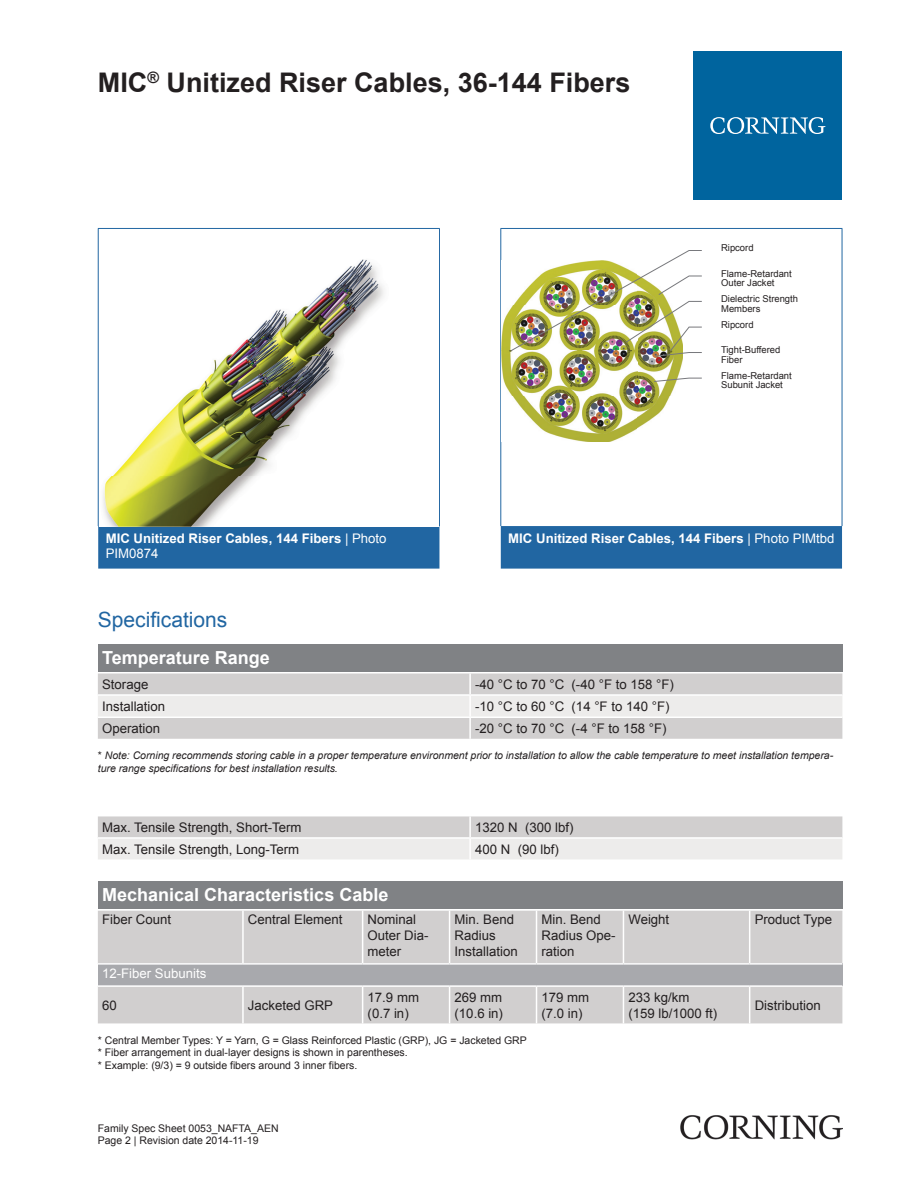
<style>
.page{position:relative;width:919px;height:1187px;background:#fff}
.page>*{position:absolute;margin:0;border:0;box-sizing:border-box;transform-origin:0 0}
.t1{font:700 27px "Arial";color:#231f20}
.t2{font:21px "Arial";color:#2166a2}
.t3{font:700 18px "Arial";color:#fff}
.t4{font:13.2px/15.9px "Arial";color:#231f20}
.t5{font:700 13.2px/15px "Arial";color:#fff}
.t6{font:13.2px "Arial";color:#fff}
.t7{font:10.5px/12.6px "Arial";color:#231f20}
.t8{font:italic 10.5px/12.6px "Arial";color:#231f20}
.t9{font:9.45px/9.4px "Arial";color:#231f20}
.s1{font-weight:400}
.s2{font-style:normal}
</style>
<div class="page">
<svg style="left:98px;top:526px;width:744px;height:42px;background:#3574aa"></svg>
<hr style="left:98px;top:229px;width:1px;height:297px;background:#2166a2">
<hr style="left:439px;top:229px;width:1px;height:297px;background:#2166a2">
<hr style="left:500px;top:229px;width:1px;height:297px;background:#2166a2">
<hr style="left:841px;top:229px;width:1px;height:297px;background:#2166a2">
<hr style="left:98px;top:228px;width:342px;height:1px;background:#2166a2">
<hr style="left:500px;top:228px;width:342px;height:1px;background:#2166a2">
<img style="left:103px;top:259px;width:281px;height:267px">
<img style="left:502px;top:309px;width:174px;height:132px">
<img style="left:510px;top:250px;width:191px;height:132px">
<div style="left:98px;top:643px;width:744px;height:28px;background:#808285"></div>
<div style="left:98px;top:673px;width:744px;height:65px;background:#d1cfcf"></div>
<div style="left:98px;top:695px;width:744px;height:21px;background:#edeceb"></div>
<hr style="left:469px;top:673px;width:2px;height:21px;background:#fff">
<hr style="left:469px;top:695px;width:2px;height:21px;background:#fff">
<hr style="left:469px;top:718px;width:2px;height:20px;background:#fff">
<hr style="left:98px;top:694px;width:372px;height:1px;background:#fff">
<hr style="left:470px;top:694px;width:372px;height:1px;background:#fff">
<hr style="left:98px;top:716px;width:372px;height:2px;background:#fff">
<hr style="left:470px;top:716px;width:372px;height:2px;background:#fff">
<svg style="left:98px;top:816px;width:744px;height:43px;background:#dfdedd"></svg>
<hr style="left:469px;top:816px;width:2px;height:21px;background:#fff">
<hr style="left:469px;top:838px;width:2px;height:21px;background:#fff">
<hr style="left:98px;top:837px;width:372px;height:1px;background:#fff">
<hr style="left:470px;top:837px;width:372px;height:1px;background:#fff">
<div style="left:98px;top:880px;width:744px;height:28px;background:#808285"></div>
<div style="left:98px;top:910px;width:744px;height:113px;background:#d1cfcf"></div>
<div style="left:98px;top:963px;width:744px;height:23px;background:#a8a9ad"></div>
<hr style="left:242px;top:910px;width:2px;height:53px;background:#fff">
<hr style="left:362px;top:910px;width:1px;height:53px;background:#fff">
<hr style="left:449px;top:910px;width:1px;height:53px;background:#fff">
<hr style="left:535px;top:910px;width:2px;height:53px;background:#fff">
<hr style="left:622px;top:910px;width:2px;height:53px;background:#fff">
<hr style="left:748px;top:910px;width:2px;height:53px;background:#fff">
<hr style="left:242px;top:986px;width:2px;height:37px;background:#fff">
<hr style="left:362px;top:986px;width:1px;height:37px;background:#fff">
<hr style="left:449px;top:986px;width:1px;height:37px;background:#fff">
<hr style="left:535px;top:986px;width:2px;height:37px;background:#fff">
<hr style="left:622px;top:986px;width:2px;height:37px;background:#fff">
<hr style="left:748px;top:986px;width:2px;height:37px;background:#fff">
<hr style="left:98px;top:963px;width:145px;height:1px;background:#fff">
<hr style="left:243px;top:963px;width:119px;height:1px;background:#fff">
<hr style="left:362px;top:963px;width:87px;height:1px;background:#fff">
<hr style="left:449px;top:963px;width:87px;height:1px;background:#fff">
<hr style="left:536px;top:963px;width:87px;height:1px;background:#fff">
<hr style="left:623px;top:963px;width:126px;height:1px;background:#fff">
<hr style="left:749px;top:963px;width:93px;height:1px;background:#fff">
<hr style="left:98px;top:985px;width:145px;height:1px;background:#fff">
<hr style="left:243px;top:985px;width:119px;height:1px;background:#fff">
<hr style="left:362px;top:985px;width:87px;height:1px;background:#fff">
<hr style="left:449px;top:985px;width:87px;height:1px;background:#fff">
<hr style="left:536px;top:985px;width:87px;height:1px;background:#fff">
<hr style="left:623px;top:985px;width:126px;height:1px;background:#fff">
<hr style="left:749px;top:985px;width:93px;height:1px;background:#fff">
<div style="left:693px;top:51px;width:149px;height:149px;background:#00649e"></div>
<svg style="left:710px;top:117px;width:115px;height:17px"></svg>
<img style="left:680px;top:1115px;width:162px;height:24px">
<h1 class="t1" style="left:98px;top:64px;width:534px">MIC<sup>®</sup> Unitized Riser Cables, 36-144 Fibers</h1>
<p class="t9" style="left:721px;top:243px;width:34px">Ripcord</p>
<p class="t9" style="left:721px;top:269px;width:72px">Flame-Retardant<br>Outer Jacket</p>
<p class="t9" style="left:721px;top:294px;width:78px">Dielectric Strength<br>Members</p>
<p class="t9" style="left:721px;top:320px;width:34px">Ripcord</p>
<p class="t9" style="left:721px;top:345px;width:61px">Tight-Buffered<br>Fiber</p>
<p class="t9" style="left:721px;top:371px;width:72px">Flame-Retardant<br>Subunit Jacket</p>
<p class="t5" style="left:106px;top:531px;width:282px">MIC Unitized Riser Cables, 144 Fibers <span class="s1">| Photo<br>PIM0874</span></p>
<p class="t5" style="left:508px;top:531px;width:328px">MIC Unitized Riser Cables, 144 Fibers <span class="s1">| Photo PIMtbd</span></p>
<h2 class="t2" style="left:98px;top:605px;width:131px">Specifications</h2>
<h3 class="t3" style="left:102px;top:645px;width:169px">Temperature Range</h3>
<p class="t4" style="left:102px;top:676px;width:48px">Storage</p>
<p class="t4" style="left:475px;top:676px;width:200px">-40 °C to 70 °C (-40 °F to 158 °F)</p>
<p class="t4" style="left:102px;top:698px;width:65px">Installation</p>
<p class="t4" style="left:475px;top:698px;width:196px">-10 °C to 60 °C (14 °F to 140 °F)</p>
<p class="t4" style="left:102px;top:720px;width:59px">Operation</p>
<p class="t4" style="left:475px;top:720px;width:193px">-20 °C to 70 °C (-4 °F to 158 °F)</p>
<p class="t8" style="left:98px;top:749px;width:736px"><span class="s2">*</span> Note: Corning recommends storing cable in a proper temperature environment prior to installation to allow the cable temperature to meet installation tempera&shy;ture range specifications for best installation results.</p>
<p class="t4" style="left:102px;top:819px;width:201px">Max. Tensile Strength, Short-Term</p>
<p class="t4" style="left:475px;top:819px;width:100px">1320 N (300 lbf)</p>
<p class="t4" style="left:102px;top:841px;width:199px">Max. Tensile Strength, Long-Term</p>
<p class="t4" style="left:475px;top:841px;width:85px">400 N (90 lbf)</p>
<h3 class="t3" style="left:102px;top:882px;width:288px">Mechanical Characteristics Cable</h3>
<p class="t4" style="left:102px;top:911px;width:70px">Fiber Count</p>
<p class="t4" style="left:248px;top:911px;width:96px">Central Element</p>
<p class="t4" style="left:367px;top:911px;width:62px">Nominal<br>Outer Dia&shy;meter</p>
<p class="t4" style="left:454px;top:911px;width:65px">Min. Bend<br>Radius<br>Installation</p>
<p class="t4" style="left:541px;top:911px;width:76px">Min. Bend<br>Radius Ope&shy;ration</p>
<p class="t4" style="left:628px;top:911px;width:42px">Weight</p>
<p class="t4" style="left:754px;top:911px;width:79px">Product Type</p>
<p class="t6" style="left:102px;top:964px;width:106px">12-Fiber Subunits</p>
<p class="t4" style="left:102px;top:997px;width:16px">60</p>
<p class="t4" style="left:248px;top:997px;width:87px">Jacketed GRP</p>
<p class="t4" style="left:367px;top:989px;width:53px">17.9 mm (0.7 in)</p>
<p class="t4" style="left:454px;top:989px;width:50px">269 mm (10.6 in)</p>
<p class="t4" style="left:541px;top:989px;width:49px">179 mm (7.0 in)</p>
<p class="t4" style="left:628px;top:989px;width:90px">233 kg/km (159 lb/1000 ft)</p>
<p class="t4" style="left:754px;top:997px;width:68px">Distribution</p>
<p class="t7" style="left:98px;top:1033px;width:430px">* Central Member Types: Y = Yarn, G = Glass Reinforced Plastic (GRP), JG = Jacketed GRP * Fiber arrangement in dual-layer designs is shown in parentheses.<br>* Example: (9/3) = 9 outside fibers around 3 inner fibers.</p>
<p class="t7" style="left:98px;top:1121px;width:182px">Family Spec Sheet 0053_NAFTA_AEN<br>Page 2 | Revision date 2014-11-19</p>
</div>
